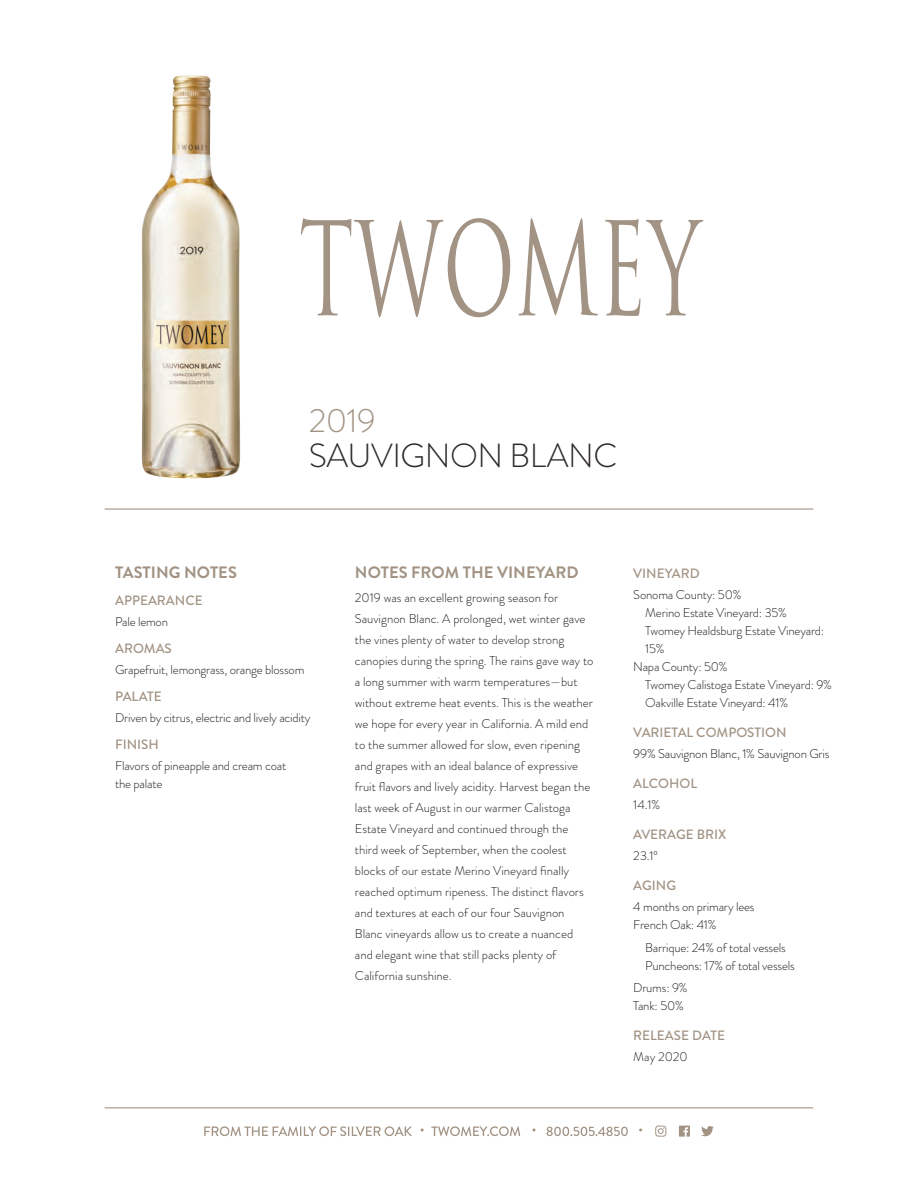
<style>
.page{position:relative;width:918px;height:1188px;background:#fff}
.page>*{position:absolute;margin:0;border:0;box-sizing:border-box;transform-origin:0 0}
.t1{font:300 33.45px "Brandon Grotesque";letter-spacing:-.015em;color:#2e292a}
.t2{font:300 33.45px "Brandon Grotesque";color:#a29384}
.t3{font:700 16.5px "Brandon Grotesque";color:#a29384}
.t4{font:500 13.5px "Brandon Grotesque";color:#a29384}
.t5{font:300 12.75px/21px "Brandon Grotesque";color:#211f1f}
</style>
<div class="page">
<hr style="left:105px;top:1107px;width:708px;height:1px;background:#a29384">
<hr style="left:105px;top:508px;width:708px;height:2px;background:#a29384">
<svg style="left:301px;top:218px;width:209px;height:99px"></svg>
<svg style="left:519px;top:218px;width:79px;height:97px"></svg>
<svg style="left:605px;top:219px;width:35px;height:97px"></svg>
<svg style="left:646px;top:220px;width:57px;height:95px"></svg>
<svg style="left:679px;top:1126px;width:11px;height:11px"></svg>
<svg style="left:701px;top:1126px;width:13px;height:11px"></svg>
<svg style="left:655px;top:1126px;width:11px;height:11px"></svg>
<svg style="left:204px;top:1126px;width:208px;height:10px"></svg>
<svg style="left:431px;top:1126px;width:89px;height:10px"></svg>
<svg style="left:547px;top:1127px;width:81px;height:9px"></svg>
<svg style="left:639px;top:1128px;width:3px;height:4px"></svg>
<img style="left:141px;top:75px;width:100px;height:404px">
<h1 class="t2" style="left:309px;top:397px;width:68px">2019</h1>
<h1 class="t1" style="left:309px;top:433px;width:310px">SAUVIGNON BLANC</h1>
<p class="t3" style="left:115px;top:560px;width:123px">TASTING NOTES</p>
<p class="t4" style="left:115px;top:591px;width:89px">APPEARANCE</p>
<p class="t5" style="left:115px;top:611px;width:54px">Pale lemon</p>
<p class="t4" style="left:115px;top:639px;width:58px">AROMAS</p>
<p class="t5" style="left:115px;top:659px;width:191px">Grapefruit, lemongrass, orange blossom</p>
<p class="t4" style="left:115px;top:687px;width:48px">PALATE</p>
<p class="t5" style="left:115px;top:707px;width:197px">Driven by citrus, electric and lively acidity</p>
<p class="t4" style="left:115px;top:735px;width:45px">FINISH</p>
<p class="t5" style="left:115px;top:756px;width:173px;line-height:18px">Flavors of pineapple and cream coat the palate</p>
<p class="t3" style="left:355px;top:560px;width:225px">NOTES FROM THE VINEYARD</p>
<p class="t5" style="left:355px;top:587px;width:240px">2019 was an excellent growing season for Sauvignon Blanc. A prolonged, wet winter gave the vines plenty of water to develop strong canopies during the spring. The rains gave way to a long summer with warm temperatures—but without extreme heat events. This is the weather we hope for every year in California. A mild end to the summer allowed for slow, even ripening and grapes with an ideal balance of expressive fruit flavors and lively acidity. Harvest began the last week of August in our warmer Calistoga Estate Vineyard and continued through the third week of September, when the coolest blocks of our estate Merino Vineyard finally reached optimum ripeness. The distinct flavors and textures at each of our four Sauvignon Blanc vineyards allow us to create a nuanced and elegant wine that still packs plenty of California sunshine.</p>
<p class="t4" style="left:633px;top:564px;width:68px">VINEYARD</p>
<p class="t5" style="left:633px;top:584px;width:110px">Sonoma County: 50%</p>
<p class="t5" style="left:645px;top:602px;width:143px">Merino Estate Vineyard: 35%</p>
<p class="t5" style="left:645px;top:620px;width:180px">Twomey Healdsburg Estate Vineyard:</p>
<p class="t5" style="left:645px;top:638px;width:21px">15%</p>
<p class="t5" style="left:633px;top:656px;width:96px">Napa County: 50%</p>
<p class="t5" style="left:645px;top:674px;width:188px">Twomey Calistoga Estate Vineyard: 9%</p>
<p class="t5" style="left:645px;top:692px;width:144px">Oakville Estate Vineyard: 41%</p>
<p class="t4" style="left:633px;top:723px;width:155px">VARIETAL COMPOSTION</p>
<p class="t5" style="left:633px;top:743px;width:198px">99% Sauvignon Blanc, 1% Sauvignon Gris</p>
<p class="t4" style="left:633px;top:774px;width:65px">ALCOHOL</p>
<p class="t5" style="left:633px;top:794px;width:28px">14.1%</p>
<p class="t4" style="left:633px;top:825px;width:95px">AVERAGE BRIX</p>
<p class="t5" style="left:633px;top:845px;width:26px">23.1º</p>
<p class="t4" style="left:633px;top:876px;width:44px">AGING</p>
<p class="t5" style="left:633px;top:898px;width:123px;line-height:18px">4 months on primary lees<br>French Oak: 41%</p>
<p class="t5" style="left:645px;top:938px;width:151px;line-height:18px">Barrique: 24% of total vessels<br>Puncheons: 17% of total vessels</p>
<p class="t5" style="left:633px;top:979px;width:56px;line-height:18px">Drums: 9%<br>Tank: 50%</p>
<p class="t4" style="left:633px;top:1026px;width:93px">RELEASE DATE</p>
<p class="t5" style="left:633px;top:1046px;width:56px">May 2020</p>
</div>
